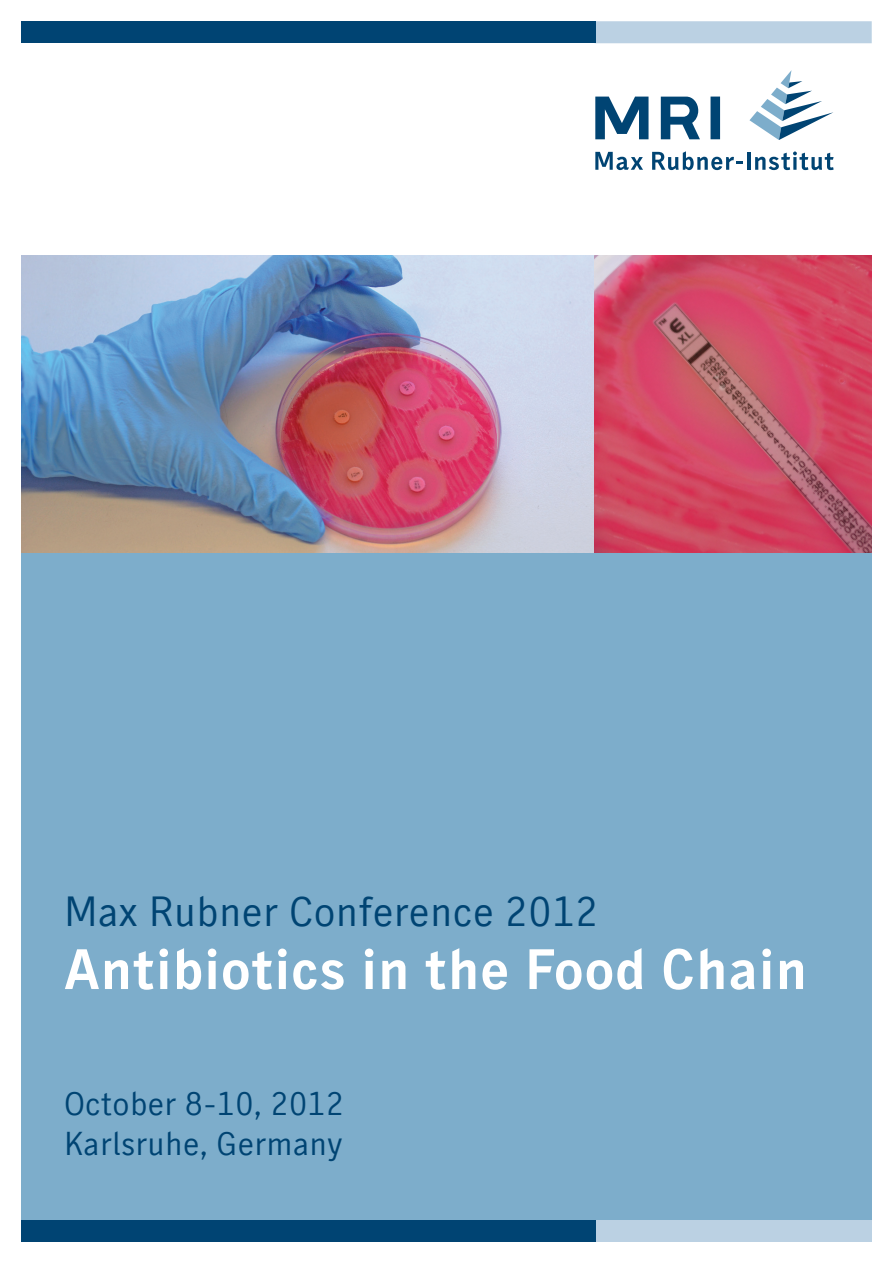
<style>
.page{position:relative;width:893px;height:1263px;background:#fff}
.page>*{position:absolute;margin:0;border:0;box-sizing:border-box;transform-origin:0 0}
.t1{font:57px "Skopex Gothic Bld TF";letter-spacing:.01em;color:#fff}
.t2{font:42px "Skopex Gothic Reg TF";letter-spacing:.01em;color:#004473}
.t3{font:33px/39.6px "Skopex Gothic Reg TF";letter-spacing:.01em;color:#004473}
</style>
<div class="page">
<div style="left:21px;top:255px;width:851px;height:987px;background:#7dadcb"></div>
<div style="left:595px;top:1220px;width:277px;height:22px;background:#bbd1e3"></div>
<div style="left:21px;top:1220px;width:574px;height:22px;background:#004473"></div>
<div style="left:595px;top:21px;width:277px;height:22px;background:#bbd1e3;border:2px solid #bbd1e3"></div>
<div style="left:21px;top:21px;width:574px;height:22px;background:#004473"></div>
<svg style="left:749px;top:70px;width:84px;height:70px"></svg>
<div style="left:710px;top:97px;width:10px;height:42px;background:#004473"></div>
<svg style="left:595px;top:97px;width:53px;height:42px"></svg>
<svg style="left:661px;top:97px;width:39px;height:42px"></svg>
<svg style="left:595px;top:152px;width:48px;height:18px"></svg>
<svg style="left:652px;top:151px;width:90px;height:19px"></svg>
<svg style="left:755px;top:151px;width:79px;height:19px"></svg>
<hr style="left:747px;top:152px;width:3px;height:18px;background:#004473">
<img style="left:22px;top:255px;width:849px;height:298px">
<p class="t2" style="left:64px;top:887px;width:536px">Max Rubner Conference 2012</p>
<h1 class="t1" style="left:64px;top:936px;width:745px">Antibiotics in the Food Chain</h1>
<p class="t3" style="left:64px;top:1084px;width:282px">October 8-10, 2012<br>Karlsruhe, Germany</p>
</div>
